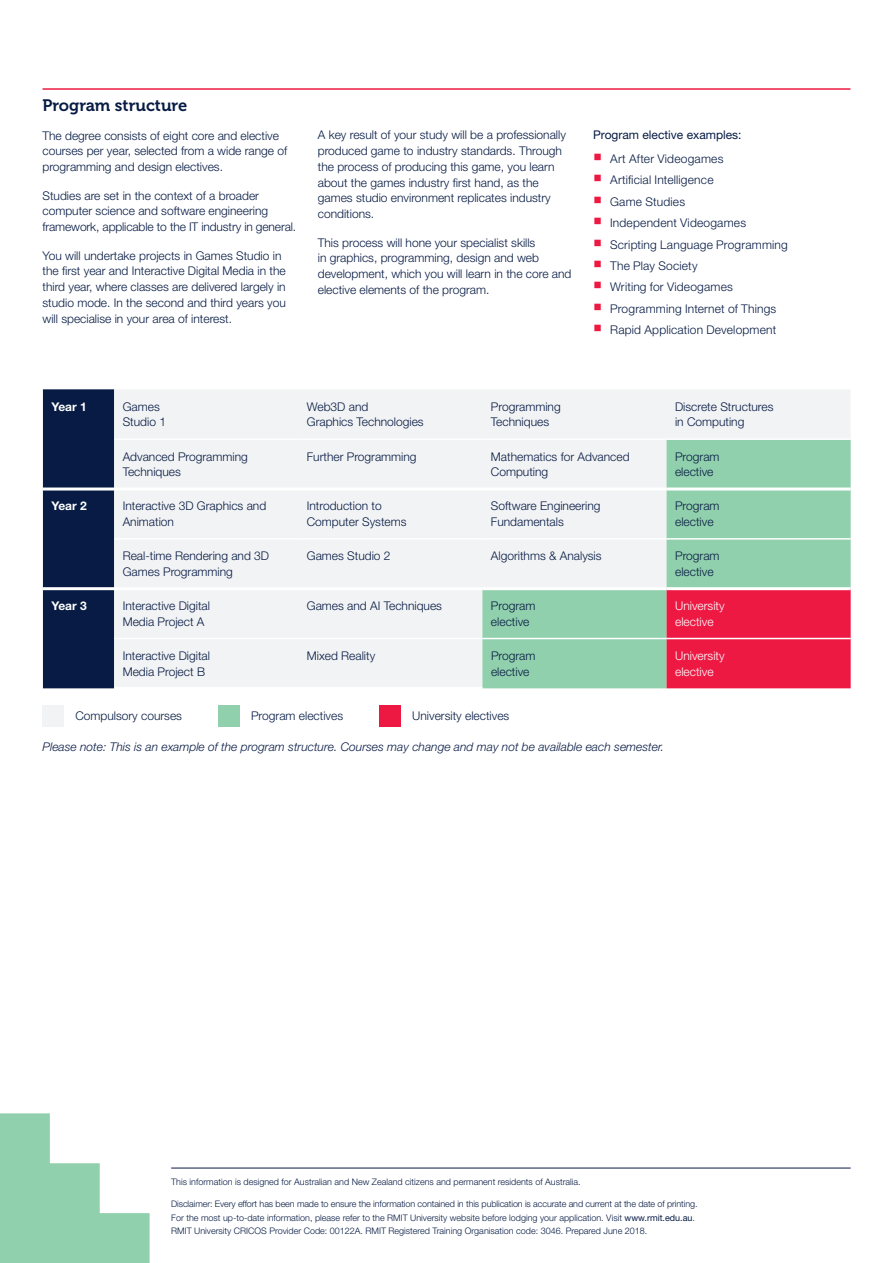
<style>
.page{position:relative;width:893px;height:1263px;background:#fff}
.page>*{position:absolute;margin:0;border:0;box-sizing:border-box;transform-origin:0 0}
.t1{font:16.5px "Museo 700";color:#071b44}
.t2{font:300 12px/15.8px "Helvetica Neue LT Pro";color:#071b44}
.t3{font:italic 300 12px "Helvetica Neue LT Pro";color:#071b44}
.t4{font:300 12px/15.8px "Helvetica Neue LT Pro";color:#fff}
.t5{font:12px "Helvetica Neue LT Pro";color:#071b44}
.t6{font:300 12px "Helvetica Neue LT Pro";letter-spacing:.02em;color:#071b44}
.t7{font:700 12px "Helvetica Neue LT Pro";color:#fff}
.t8{font:300 9px/13.5px "Helvetica Neue LT Pro";color:#071b44}
.s1{color:#ed1943}
.s2{font-weight:400}
</style>
<div class="page">
<hr style="left:171px;top:1168px;width:680px;height:1px;background:#071b44">
<hr style="left:43px;top:88px;width:807px;height:2px;background:#ed1943">
<div style="left:218px;top:705px;width:22px;height:22px;background:#91d0ac"></div>
<div style="left:380px;top:705px;width:21px;height:22px;background:#ed1943"></div>
<div style="left:43px;top:705px;width:21px;height:22px;background:#f2f3f4"></div>
<div style="left:43px;top:389px;width:71px;height:299px;background:#071b44"></div>
<div style="left:114px;top:389px;width:736px;height:298px;background:#f2f3f4"></div>
<svg style="left:482px;top:440px;width:369px;height:248px;fill:#91d0ac"></svg>
<div style="left:666px;top:590px;width:185px;height:98px;background:#ed1943"></div>
<hr style="left:43px;top:587px;width:71px;height:3px;background:#fff">
<hr style="left:114px;top:587px;width:184px;height:3px;background:#fff">
<hr style="left:298px;top:587px;width:184px;height:3px;background:#fff">
<hr style="left:666px;top:587px;width:185px;height:3px;background:#fff">
<hr style="left:43px;top:487px;width:71px;height:3px;background:#fff">
<hr style="left:114px;top:487px;width:184px;height:3px;background:#fff">
<hr style="left:298px;top:487px;width:184px;height:3px;background:#fff">
<hr style="left:482px;top:487px;width:184px;height:3px;background:#fff">
<hr style="left:114px;top:438px;width:184px;height:2px;background:#fff">
<hr style="left:298px;top:438px;width:184px;height:2px;background:#fff">
<hr style="left:482px;top:438px;width:184px;height:2px;background:#fff">
<hr style="left:114px;top:538px;width:184px;height:2px;background:#fff">
<hr style="left:298px;top:538px;width:184px;height:2px;background:#fff">
<hr style="left:482px;top:538px;width:184px;height:2px;background:#fff">
<hr style="left:666px;top:538px;width:185px;height:2px;background:#fff">
<hr style="left:114px;top:638px;width:184px;height:1px;background:#fff">
<hr style="left:298px;top:638px;width:184px;height:1px;background:#fff">
<hr style="left:482px;top:638px;width:184px;height:1px;background:#fff">
<hr style="left:666px;top:638px;width:185px;height:1px;background:#fff">
<hr style="left:666px;top:438px;width:185px;height:2px;background:#fff">
<hr style="left:666px;top:487px;width:185px;height:3px;background:#fff">
<hr style="left:482px;top:587px;width:184px;height:3px;background:#fff">
<svg style="left:0;top:1113px;width:150px;height:150px"></svg>
<h1 class="t1" style="left:43px;top:96px;width:146px">Program structure</h1>
<p class="t2" style="left:43px;top:127px;width:246px">The degree consists of eight core and elective courses per year, selected from a wide range of programming and design electives.</p>
<p class="t2" style="left:43px;top:187px;width:255px">Studies are set in the context of a broader computer science and software engineering framework, applicable to the IT industry in general.</p>
<p class="t2" style="left:43px;top:247px;width:245px">You will undertake projects in Games Studio in the first year and Interactive Digital Media in the third year, where classes are delivered largely in studio mode. In the second and third years you will specialise in your area of interest.</p>
<p class="t2" style="left:318px;top:127px;width:250px">A key result of your study will be a professionally produced game to industry standards. Through the process of producing this game, you learn about the games industry first hand, as the games studio environment replicates industry conditions.</p>
<p class="t2" style="left:318px;top:234px;width:255px">This process will hone your specialist skills<br>in graphics, programming, design and web development, which you will learn in the core and elective elements of the program.</p>
<p class="t5" style="left:593px;top:128px;width:150px">Program elective examples:</p>
<p class="t6" style="left:593px;top:151px;width:132px"><span class="s1">○</span> Art After Videogames</p>
<p class="t2" style="left:593px;top:172px;width:122px"><span class="s1">○</span> Artificial Intelligence</p>
<p class="t2" style="left:593px;top:193px;width:94px"><span class="s1">○</span> Game Studies</p>
<p class="t2" style="left:593px;top:215px;width:155px"><span class="s1">○</span> Independent Videogames</p>
<p class="t2" style="left:593px;top:236px;width:196px"><span class="s1">○</span> Scripting Language Programming</p>
<p class="t2" style="left:593px;top:258px;width:106px"><span class="s1">○</span> The Play Society</p>
<p class="t2" style="left:593px;top:279px;width:141px"><span class="s1">○</span> Writing for Videogames</p>
<p class="t2" style="left:593px;top:300px;width:185px"><span class="s1">○</span> Programming Internet of Things</p>
<p class="t2" style="left:593px;top:322px;width:185px"><span class="s1">○</span> Rapid Application Development</p>
<p class="t7" style="left:51px;top:399px;width:37px">Year 1</p>
<p class="t2" style="left:123px;top:398px;width:45px">Games<br>Studio 1</p>
<p class="t2" style="left:307px;top:398px;width:118px">Web3D and<br>Graphics Technologies</p>
<p class="t2" style="left:491px;top:398px;width:71px">Programming<br>Techniques</p>
<p class="t2" style="left:675px;top:398px;width:100px">Discrete Structures in Computing</p>
<p class="t2" style="left:123px;top:448px;width:127px">Advanced Programming<br>Techniques</p>
<p class="t2" style="left:307px;top:448px;width:111px">Further Programming</p>
<p class="t2" style="left:491px;top:448px;width:140px">Mathematics for Advanced<br>Computing</p>
<p class="t2" style="left:675px;top:448px;width:46px">Program elective</p>
<p class="t7" style="left:51px;top:499px;width:37px">Year 2</p>
<p class="t2" style="left:123px;top:498px;width:145px">Interactive 3D Graphics and<br>Animation</p>
<p class="t2" style="left:307px;top:498px;width:101px">Introduction to<br>Computer Systems</p>
<p class="t2" style="left:491px;top:498px;width:111px">Software Engineering<br>Fundamentals</p>
<p class="t2" style="left:675px;top:498px;width:46px">Program elective</p>
<p class="t2" style="left:123px;top:548px;width:148px">Real-time Rendering and 3D<br>Games Programming</p>
<p class="t2" style="left:307px;top:548px;width:85px">Games Studio 2</p>
<p class="t2" style="left:491px;top:548px;width:112px">Algorithms &amp; Analysis</p>
<p class="t2" style="left:675px;top:548px;width:46px">Program elective</p>
<p class="t7" style="left:51px;top:598px;width:37px">Year 3</p>
<p class="t2" style="left:123px;top:598px;width:89px">Interactive Digital<br>Media Project A</p>
<p class="t2" style="left:307px;top:598px;width:137px">Games and AI Techniques</p>
<p class="t2" style="left:491px;top:598px;width:46px">Program elective</p>
<p class="t4" style="left:675px;top:598px;width:51px">University elective</p>
<p class="t2" style="left:123px;top:647px;width:89px">Interactive Digital<br>Media Project B</p>
<p class="t2" style="left:307px;top:647px;width:70px">Mixed Reality</p>
<p class="t2" style="left:491px;top:647px;width:46px">Program elective</p>
<p class="t4" style="left:675px;top:647px;width:51px">University elective</p>
<p class="t2" style="left:75px;top:708px;width:108px">Compulsory courses</p>
<p class="t2" style="left:251px;top:708px;width:94px">Program electives</p>
<p class="t2" style="left:412px;top:708px;width:99px">University electives</p>
<p class="t3" style="left:43px;top:739px;width:623px">Please note: This is an example of the program structure. Courses may change and may not be available each semester.</p>
<p class="t8" style="left:171px;top:1175px;width:411px">This information is designed for Australian and New Zealand citizens and permanent residents of Australia.</p>
<p class="t8" style="left:171px;top:1197px;width:528px">Disclaimer: Every effort has been made to ensure the information contained in this publication is accurate and current at the date of printing.<br>For the most up-to-date information, please refer to the RMIT University website before lodging your application. Visit <span class="s2">www.rmit.edu.au</span>.<br>RMIT University CRICOS Provider Code: 00122A. RMIT Registered Training Organisation code: 3046. Prepared June 2018.</p>
</div>
